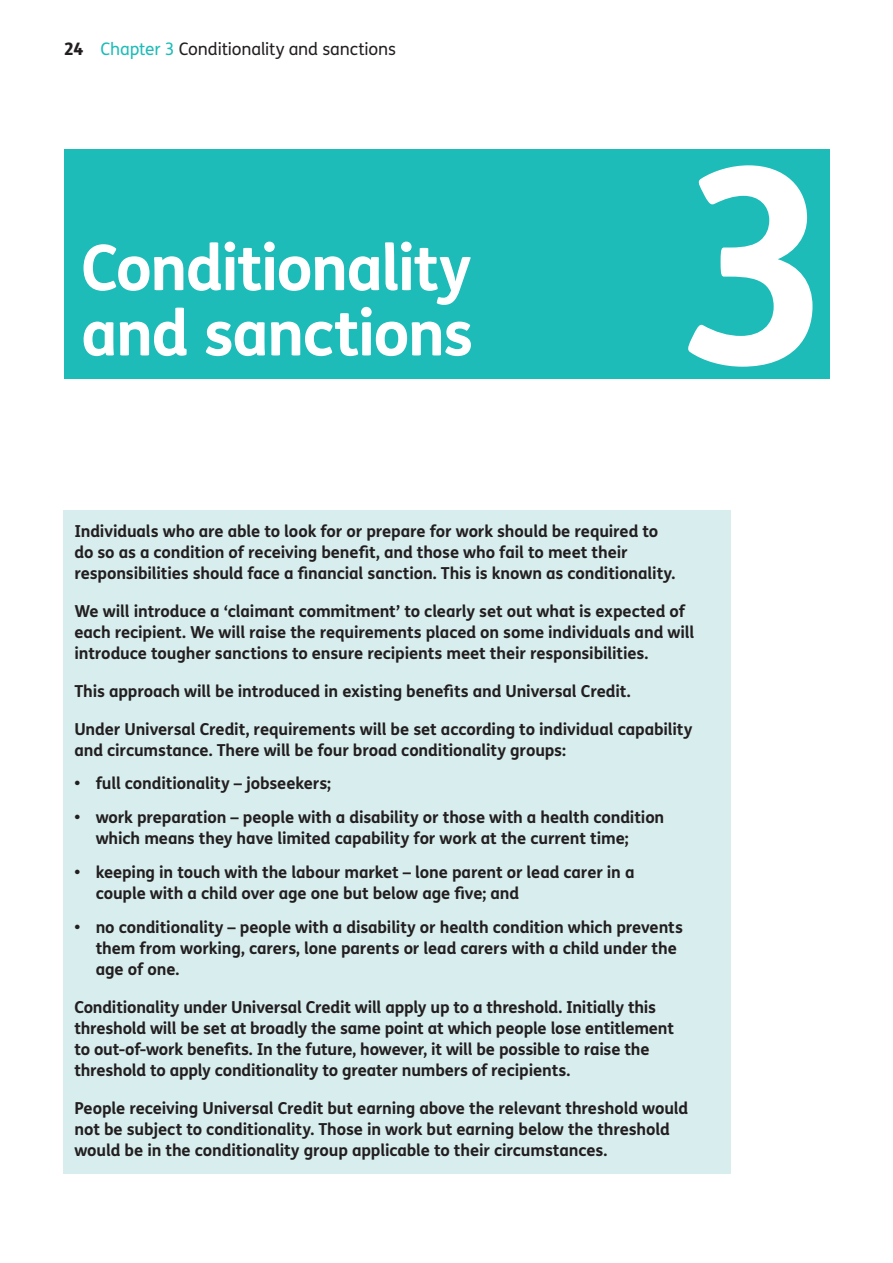
<style>
.page{position:relative;width:893px;height:1263px;background:#fff}
.page>*{position:absolute;margin:0;border:0;box-sizing:border-box;transform-origin:0 0}
.Main_Header_Number{font:700 272.1px "FS Me";color:#fff}
.Main_Heading_2{font:700 63px/65.2px "FS Me";letter-spacing:-.025em;color:#fff}
.t1{font:17.25px "FS Me";letter-spacing:-.01em;color:#231f20}
.Heading_1{font:700 16.5px/21px "FS Me";letter-spacing:-.01em;color:#231f20}
.Bullet_text{font:700 16.5px/21px "FS Me";letter-spacing:-.01em;color:#231f20}
.s1{font-weight:800}
.s2{color:#1dbcb8}
</style>
<div class="page">
<div style="left:64px;top:510px;width:667px;height:664px;background:#d8eeee"></div>
<div style="left:64px;top:149px;width:766px;height:229px;background:#1dbcb8"></div>
<p class="t1" style="left:64px;top:39px;width:334px"><span class="s1">24</span> <span class="s2">Chapter 3</span> Conditionality and sanctions</p>
<h2 class="Main_Heading_2" style="left:81px;top:235px;width:393px">Conditionality and sanctions</h2>
<p class="Main_Header_Number" style="left:675px;top:98px;width:162px">3</p>
<h3 class="Heading_1" style="left:74px;top:520px;width:602px">Individuals who are able to look for or prepare for work should be required to do so as a condition of receiving benefit, and those who fail to meet their responsibilities should face a financial sanction. This is known as conditionality.</h3>
<h3 class="Heading_1" style="left:74px;top:600px;width:621px">We will introduce a ‘claimant commitment’ to clearly set out what is expected of each recipient. We will raise the requirements placed on some individuals and will introduce tougher sanctions to ensure recipients meet their responsibilities.</h3>
<h3 class="Heading_1" style="left:74px;top:680px;width:558px">This approach will be introduced in existing benefits and Universal Credit.</h3>
<h3 class="Heading_1" style="left:74px;top:718px;width:620px">Under Universal Credit, requirements will be set according to individual capability and circumstance. There will be four broad conditionality groups:</h3>
<p class="Bullet_text" style="left:74px;top:773px;width:258px">• full conditionality – jobseekers;</p>
<p class="Bullet_text" style="left:96px;top:807px;width:570px;text-indent:-21px">• work preparation – people with a disability or those with a health condition which means they have limited capability for work at the current time;</p>
<p class="Bullet_text" style="left:96px;top:861px;width:540px;text-indent:-21px">• keeping in touch with the labour market – lone parent or lead carer in a couple with a child over age one but below age five; and</p>
<p class="Bullet_text" style="left:96px;top:916px;width:589px;text-indent:-21px">• no conditionality – people with a disability or health condition which prevents them from working, carers, lone parents or lead carers with a child under the age of one.</p>
<h3 class="Heading_1" style="left:74px;top:996px;width:601px">Conditionality under Universal Credit will apply up to a threshold. Initially this threshold will be set at broadly the same point at which people lose entitlement to out-of-work benefits. In the future, however, it will be possible to raise the threshold to apply conditionality to greater numbers of recipients.</h3>
<h3 class="Heading_1" style="left:74px;top:1097px;width:615px">People receiving Universal Credit but earning above the relevant threshold would not be subject to conditionality. Those in work but earning below the threshold would be in the conditionality group applicable to their circumstances.</h3>
</div>
